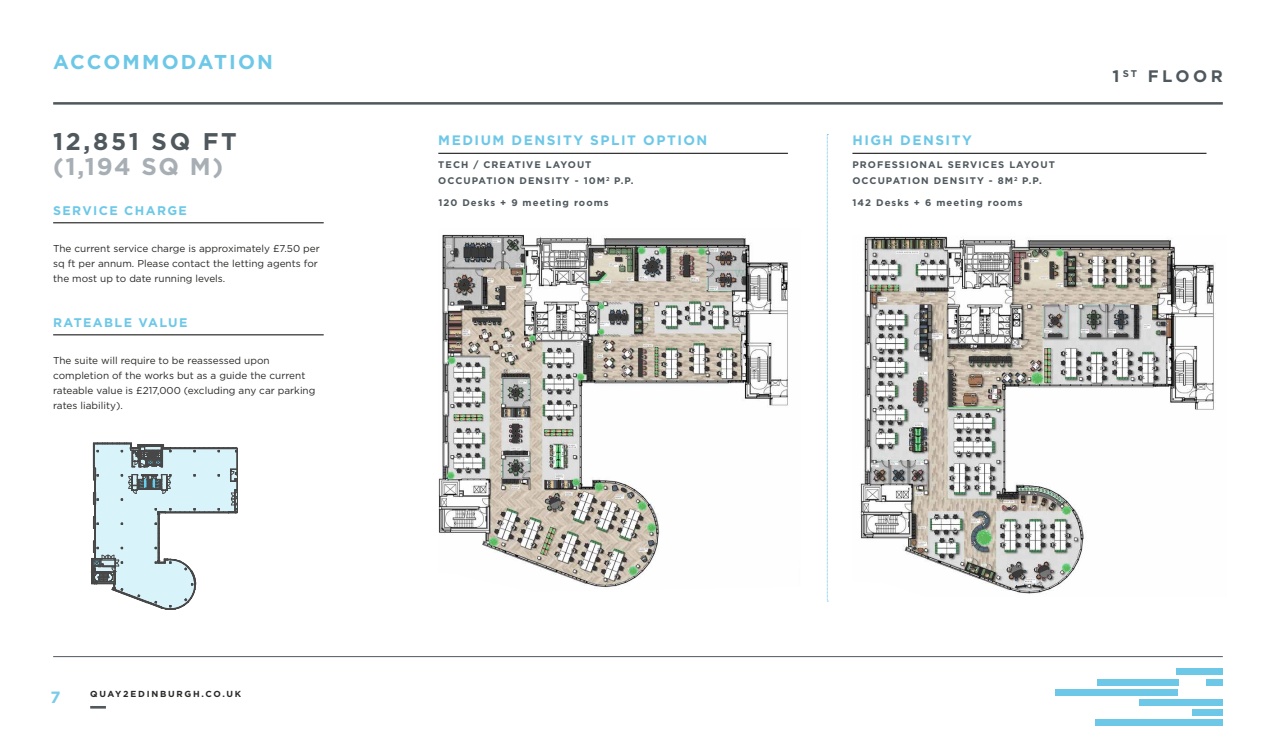
<style>
.page{position:relative;width:1276px;height:745px;background:#fff}
.page>*{position:absolute;margin:0;border:0;box-sizing:border-box;transform-origin:0 0}
.t1{font:700 24.12px "Gotham";letter-spacing:.11em;color:#4f585d}
.t2{font:700 24.12px "Gotham";color:#a7afb5}
.t3{font:700 20px "Gotham";letter-spacing:.11em;color:#6dc8e8}
.t4{font:700 16.62px "Gotham";letter-spacing:.21em;color:#4f585d}
.t5{font:700 16.25px "Gotham";color:#78cbe9}
.t6{font:700 13.62px "Gotham";letter-spacing:.11em;color:#6dc8e8}
.t7{font:700 12.5px "Gotham";letter-spacing:.11em;color:#6dc8e8}
.t8{font:10px/15px "Gotham";color:#282827}
.t9{font:700 9.62px/15.4px "Gotham";letter-spacing:.11em;color:#4f585d}
.t10{font:700 8.75px "Gotham";letter-spacing:.2em;color:#282827}
</style>
<div class="page">
<img style="left:860px;top:236px;width:356px;height:358px">
<img style="left:438px;top:234px;width:350px;height:354px">
<svg style="left:91px;top:442px;width:147px;height:168px"></svg>
<hr style="left:852px;top:153px;width:354px;height:1px;background:#000">
<hr style="left:438px;top:153px;width:350px;height:1px;background:#000">
<hr style="left:53px;top:222px;width:271px;height:1px;background:#000">
<hr style="left:53px;top:334px;width:271px;height:1px;background:#000">
<hr style="left:90px;top:705px;width:16px;height:3px;background:#4f585d">
<hr style="left:53px;top:656px;width:1169px;height:1px;background:#4f585d">
<div style="left:1098px;top:678px;width:81px;height:6px;background:#6dc8e8"></div>
<div style="left:1206px;top:678px;width:16px;height:6px;background:#6dc8e8"></div>
<div style="left:1176px;top:668px;width:46px;height:6px;background:#6dc8e8"></div>
<div style="left:1139px;top:698px;width:83px;height:7px;background:#6dc8e8"></div>
<div style="left:1095px;top:719px;width:127px;height:6px;background:#6dc8e8"></div>
<div style="left:1054px;top:688px;width:123px;height:6px;background:#6dc8e8"></div>
<div style="left:1192px;top:709px;width:30px;height:6px;background:#6dc8e8"></div>
<svg style="left:827px;top:134px;width:1px;height:467px"></svg>
<hr style="left:53px;top:102px;width:1169px;height:2px;background:#4f585d">
<h2 class="t3" style="left:53px;top:48px;width:221px">ACCOMMODATION</h2>
<h1 class="t1" style="left:53px;top:125px;width:185px">12,851 SQ FT</h1>
<h1 class="t2" style="left:53px;top:150px;width:171px">(1,194 SQ M)</h1>
<p class="t7" style="left:53px;top:202px;width:135px">SERVICE CHARGE</p>
<p class="t8" style="left:53px;top:240px;width:268px">The current service charge is approximately £7.50 per sq ft per annum. Please contact the letting agents for the most up to date running levels.</p>
<p class="t7" style="left:53px;top:314px;width:136px">RATEABLE VALUE</p>
<p class="t8" style="left:53px;top:352px;width:264px">The suite will require to be reassessed upon completion of the works but as a guide the current rateable value is £217,000 (excluding any car parking rates liability).</p>
<h3 class="t5" style="left:50px;top:686px;width:12px">7</h3>
<p class="t10" style="left:90px;top:687px;width:152px">QUAY2EDINBURGH.CO.UK</p>
<h3 class="t6" style="left:438px;top:131px;width:270px">MEDIUM DENSITY SPLIT OPTION</h3>
<p class="t9" style="left:438px;top:157px;width:197px">TECH / CREATIVE LAYOUT<br>OCCUPATION DENSITY - 10M<sup>2</sup> P.P.</p>
<p class="t9" style="left:438px;top:194px;width:172px">120 Desks + 9 meeting rooms</p>
<h3 class="t6" style="left:852px;top:131px;width:121px">HIGH DENSITY</h3>
<p class="t9" style="left:852px;top:157px;width:204px">PROFESSIONAL SERVICES LAYOUT<br>OCCUPATION DENSITY - 8M<sup>2</sup> P.P.</p>
<p class="t9" style="left:852px;top:194px;width:171px">142 Desks + 6 meeting rooms</p>
<h3 class="t4" style="left:1112px;top:65px;width:112px">1 <sup>ST</sup> FLOOR</h3>
</div>
